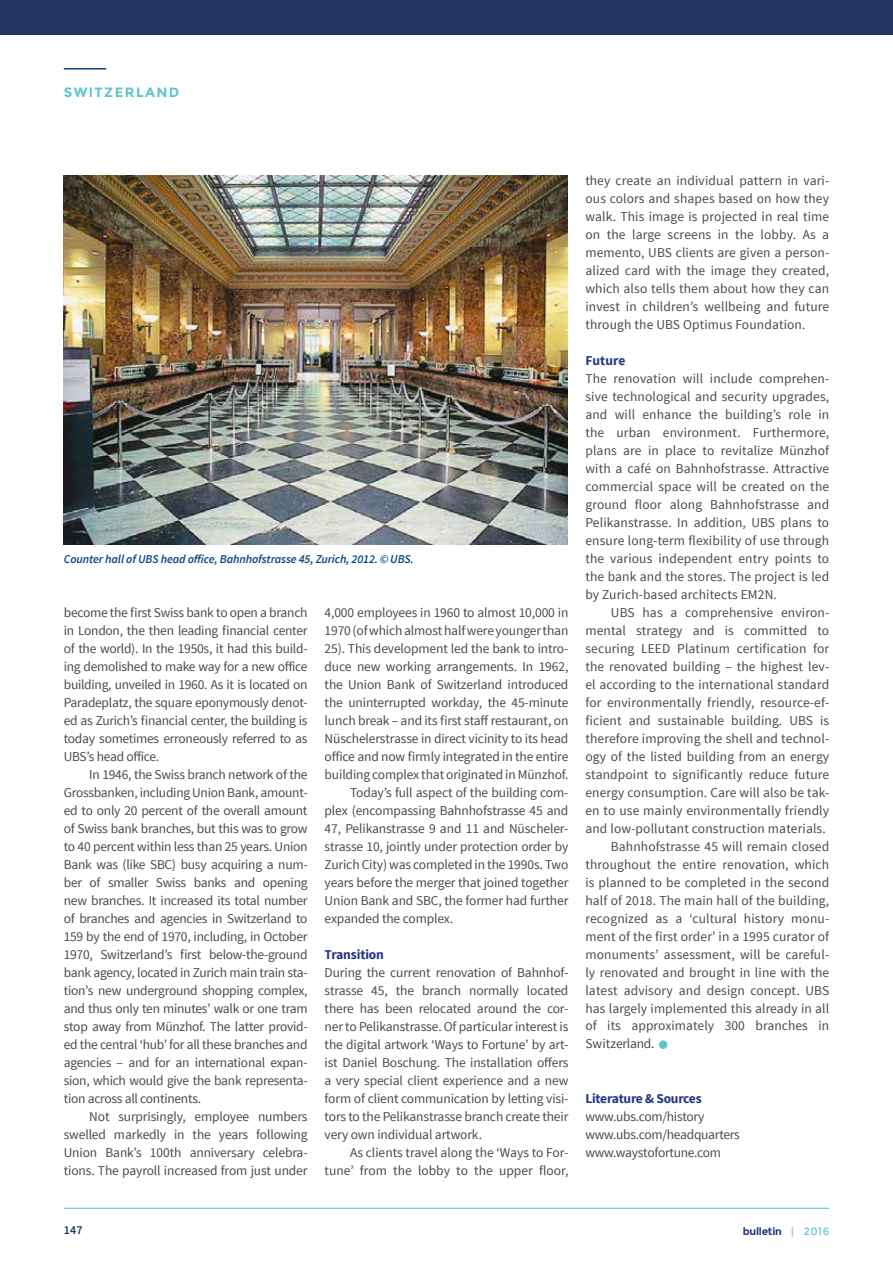
<style>
.page{position:relative;width:893px;height:1263px;background:#fff}
.page>*{position:absolute;margin:0;border:0;box-sizing:border-box;transform-origin:0 0}
.t1{font:13.5px/18px "Source Sans Pro";letter-spacing:-.005em;color:#4a4a49;text-align:justify}
.t2{font:700 13.5px "Source Sans Pro";letter-spacing:-.02em;color:#253881}
.t3{font:700 13.5px "Montserrat";letter-spacing:.1em;color:#63c3d1}
.t4{font:italic 600 12px "Source Sans Pro";letter-spacing:-.01em;color:#084783}
.t5{font:600 12px "Source Sans Pro";color:#233362}
.t6{font:700 10.5px "Montserrat";letter-spacing:-.02em;color:#253881}
.s1{font-weight:400;color:#63c3d1}
</style>
<div class="page">
<hr style="left:64px;top:1208px;width:765px;height:1px;background:#63c3d1">
<div style="left:0;top:0;width:893px;height:35px;background:#233362"></div>
<hr style="left:64px;top:68px;width:42px;height:2px;background:#084783">
<div style="left:659px;top:1040px;width:8px;height:9px;background:#63c3d1;border-radius:50%"></div>
<img style="left:64px;top:175px;width:503px;height:369px">
<p class="t3" style="left:64px;top:84px;width:117px">SWITZERLAND</p>
<p class="t4" style="left:64px;top:551px;width:352px">Counter hall of UBS head office, Bahnhofstrasse 45, Zurich, 2012. © UBS.</p>
<p class="t1" style="left:64px;top:604px;width:245px">become the first Swiss bank to open a branch in London, the then leading financial center of the world). In the 1950s, it had this build&shy;ing demolished to make way for a new office building, unveiled in 1960. As it is located on Paradeplatz, the square eponymously denot&shy;ed as Zurich’s financial center, the building is today sometimes erroneously referred to as UBS’s head office.</p>
<p class="t1" style="left:64px;top:766px;width:245px;text-indent:26px">In 1946, the Swiss branch network of the Grossbanken, including Union Bank, amount&shy;ed to only 20 percent of the overall amount of Swiss bank branches, but this was to grow to 40 percent within less than 25 years. Union Bank was (like SBC) busy acquiring a num&shy;ber of smaller Swiss banks and opening new branches. It increased its total number of branches and agencies in Switzerland to 159 by the end of 1970, including, in October 1970, Switzerland’s first below-the-ground bank agency, located in Zurich main train sta&shy;tion’s new underground shopping complex, and thus only ten minutes’ walk or one tram stop away from Münzhof. The latter provid&shy;ed the central ‘hub’ for all these branches and agencies – and for an international expan&shy;sion, which would give the bank representa&shy;tion across all continents.</p>
<p class="t1" style="left:64px;top:1107px;width:245px;text-indent:26px">Not surprisingly, employee numbers swelled markedly in the years following Union Bank’s 100th anniversary celebra&shy;tions. The payroll increased from just under</p>
<p class="t1" style="left:325px;top:603px;width:245px">4,000 employees in 1960 to almost 10,000 in</p>
<p class="t1" style="left:325px;top:621px;width:245px">1970 (of which almost half were younger than</p>
<p class="t1" style="left:325px;top:639px;width:245px">25). This development led the bank to intro-</p>
<p class="t1" style="left:325px;top:657px;width:245px">duce new working arrangements. In 1962,</p>
<p class="t1" style="left:325px;top:675px;width:245px">the Union Bank of Switzerland introduced</p>
<p class="t1" style="left:325px;top:693px;width:245px">the uninterrupted workday, the 45-minute</p>
<p class="t1" style="left:325px;top:711px;width:245px">lunch break – and its first staff restaurant, on</p>
<p class="t1" style="left:325px;top:729px;width:245px">Nüschelerstrasse in direct vicinity to its head</p>
<p class="t1" style="left:325px;top:747px;width:245px">office and now firmly integrated in the entire</p>
<p class="t1" style="left:325px;top:765px;width:245px">building complex that originated in Münzhof.</p>
<p class="t1" style="left:350px;top:783px;width:220px">Today’s full aspect of the building com-</p>
<p class="t1" style="left:325px;top:801px;width:245px">plex (encompassing Bahnhofstrasse 45 and</p>
<p class="t1" style="left:325px;top:819px;width:245px">47, Pelikanstrasse 9 and 11 and Nüscheler-</p>
<p class="t1" style="left:325px;top:837px;width:245px">strasse 10, jointly under protection order by</p>
<p class="t1" style="left:325px;top:855px;width:245px">Zurich City) was completed in the 1990s. Two</p>
<p class="t1" style="left:325px;top:873px;width:245px">years before the merger that joined together</p>
<p class="t1" style="left:325px;top:891px;width:245px">Union Bank and SBC, the former had further</p>
<p class="t1" style="left:325px;top:909px;width:130px">expanded the complex.</p>
<p class="t2" style="left:325px;top:945px;width:61px">Transition</p>
<p class="t1" style="left:325px;top:963px;width:245px">During the current renovation of Bahnhof&shy;strasse 45, the branch normally located there has been relocated around the cor&shy;ner to Pelikanstrasse. Of particular interest is the digital artwork ‘Ways to Fortune’ by art&shy;ist Daniel Boschung. The installation offers a very special client experience and a new form of client communication by letting visi&shy;tors to the Pelikanstrasse branch create their very own individual artwork.</p>
<p class="t1" style="left:325px;top:1143px;width:245px;text-align:right">As clients travel along the ‘Ways to For&shy;tune’ from the lobby to the upper floor,</p>
<p class="t1" style="left:585px;top:171px;width:245px">they create an individual pattern in vari&shy;ous colors and shapes based on how they walk. This image is projected in real time on the large screens in the lobby. As a memento, UBS clients are given a person&shy;alized card with the image they created, which also tells them about how they can invest in children’s wellbeing and future through the UBS Optimus Foundation.</p>
<p class="t2" style="left:585px;top:351px;width:42px">Future</p>
<p class="t1" style="left:585px;top:369px;width:245px">The renovation will include comprehen&shy;sive technological and security upgrades, and will enhance the building’s role in the urban environment. Furthermore, plans are in place to revitalize Münzhof with a café on Bahnhofstrasse. Attractive commercial space will be created on the ground floor along Bahnhofstrasse and Pelikanstrasse. In addition, UBS plans to ensure long-term flexibility of use through the various independent entry points to the bank and the stores. The project is led by Zurich-based architects EM2N.</p>
<p class="t1" style="left:611px;top:603px;width:220px">UBS has a comprehensive environ-</p>
<p class="t1" style="left:585px;top:621px;width:245px">mental strategy and is committed to</p>
<p class="t1" style="left:585px;top:639px;width:245px">securing LEED Platinum certification for</p>
<p class="t1" style="left:585px;top:657px;width:245px">the renovated building – the highest lev-</p>
<p class="t1" style="left:585px;top:675px;width:245px">el according to the international standard</p>
<p class="t1" style="left:585px;top:693px;width:245px">for environmentally friendly, resource-ef-</p>
<p class="t1" style="left:585px;top:711px;width:245px">ficient and sustainable building. UBS is</p>
<p class="t1" style="left:585px;top:729px;width:245px">therefore improving the shell and technol-</p>
<p class="t1" style="left:585px;top:747px;width:245px">ogy of the listed building from an energy</p>
<p class="t1" style="left:585px;top:765px;width:245px">standpoint to significantly reduce future</p>
<p class="t1" style="left:585px;top:783px;width:245px">energy consumption. Care will also be tak-</p>
<p class="t1" style="left:585px;top:801px;width:245px">en to use mainly environmentally friendly</p>
<p class="t1" style="left:585px;top:819px;width:242px">and low-pollutant construction materials.</p>
<p class="t1" style="left:611px;top:837px;width:220px">Bahnhofstrasse 45 will remain closed</p>
<p class="t1" style="left:585px;top:855px;width:245px">throughout the entire renovation, which</p>
<p class="t1" style="left:585px;top:873px;width:245px">is planned to be completed in the second</p>
<p class="t1" style="left:585px;top:891px;width:245px">half of 2018. The main hall of the building,</p>
<p class="t1" style="left:585px;top:909px;width:245px">recognized as a ‘cultural history monu-</p>
<p class="t1" style="left:585px;top:927px;width:245px">ment of the first order’ in a 1995 curator of</p>
<p class="t1" style="left:585px;top:945px;width:245px">monuments’ assessment, will be careful-</p>
<p class="t1" style="left:585px;top:963px;width:245px">ly renovated and brought in line with the</p>
<p class="t1" style="left:585px;top:981px;width:245px">latest advisory and design concept. UBS</p>
<p class="t1" style="left:585px;top:999px;width:245px">has largely implemented this already in all</p>
<p class="t1" style="left:585px;top:1017px;width:245px">of its approximately 300 branches in</p>
<p class="t1" style="left:585px;top:1035px;width:71px">Switzerland.</p>
<p class="t2" style="left:585px;top:1090px;width:118px">Literature &amp; Sources</p>
<p class="t1" style="left:585px;top:1108px;width:156px;text-align:left">www.ubs.com/history www.ubs.com/headquarters www.waystofortune.com</p>
<p class="t5" style="left:64px;top:1222px;width:20px">147</p>
<p class="t6" style="left:743px;top:1225px;width:88px">bulletin <span class="s1">| 2016</span></p>
</div>
